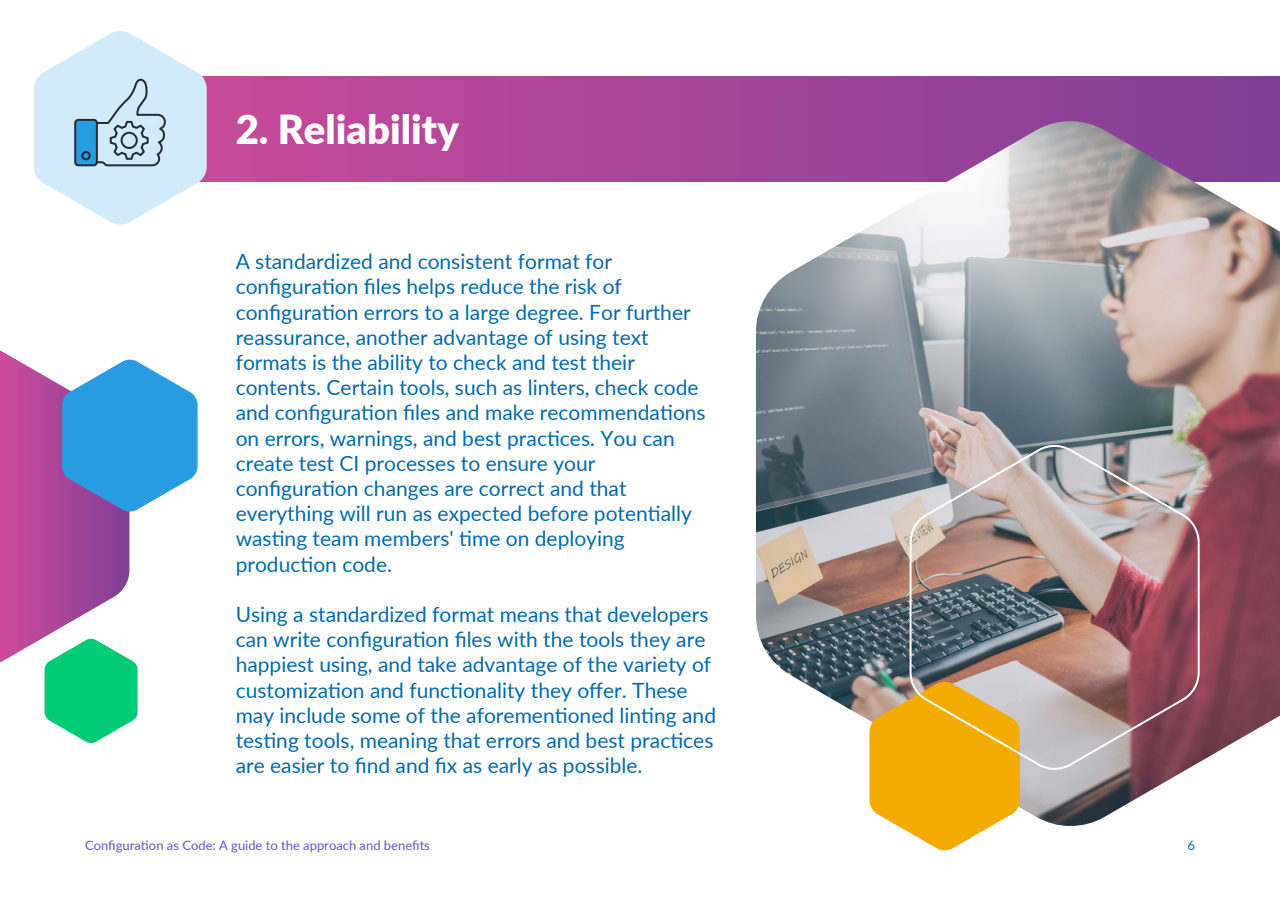
<style>
.page{position:relative;width:1280px;height:900px;background:#fff}
.page>*{position:absolute;margin:0;border:0;box-sizing:border-box;transform-origin:0 0}
.t1{font:900 40px "Lato";color:#fff}
.t2{font:21px/25.2px "Lato";color:#006ab0}
.t3{font:13px "Lato";color:#6c4fd0}
.t4{font:13px "Lato";color:#006ab0}
</style>
<div class="page">
<div style="left:96px;top:76px;width:1184px;height:106px;background:linear-gradient(to right,#ce4b9b,#7f3f95)"></div>
<img style="left:756px;top:121px;width:524px;height:705px">
<svg style="left:869px;top:681px;width:151px;height:170px"></svg>
<img style="left:909px;top:442px;width:292px;height:331px">
<svg style="left:0;top:351px;width:198px;height:392px"></svg>
<svg style="left:34px;top:31px;width:173px;height:194px"></svg>
<h1 class="t1" style="left:236px;top:99px;width:225px">2. Reliability</h1>
<p class="t2" style="left:236px;top:248px;width:472px">A standardized and consistent format for configuration files helps reduce the risk of configuration errors to a large degree. For further reassurance, another advantage of using text formats is the ability to check and test their contents. Certain tools, such as linters, check code and configuration files and make recommendations on errors, warnings, and best practices. You can create test CI processes to ensure your configuration changes are correct and that everything will run as expected before potentially wasting team members' time on deploying production code.</p>
<p class="t2" style="left:236px;top:601px;width:482px">Using a standardized format means that developers can write configuration files with the tools they are happiest using, and take advantage of the variety of customization and functionality they offer. These may include some of the aforementioned linting and testing tools, meaning that errors and best practices are easier to find and fix as early as possible.</p>
<p class="t3" style="left:85px;top:836px;width:346px">Configuration as Code: A guide to the approach and benefits</p>
<p class="t4" style="left:1187px;top:836px;width:9px">6</p>
</div>
